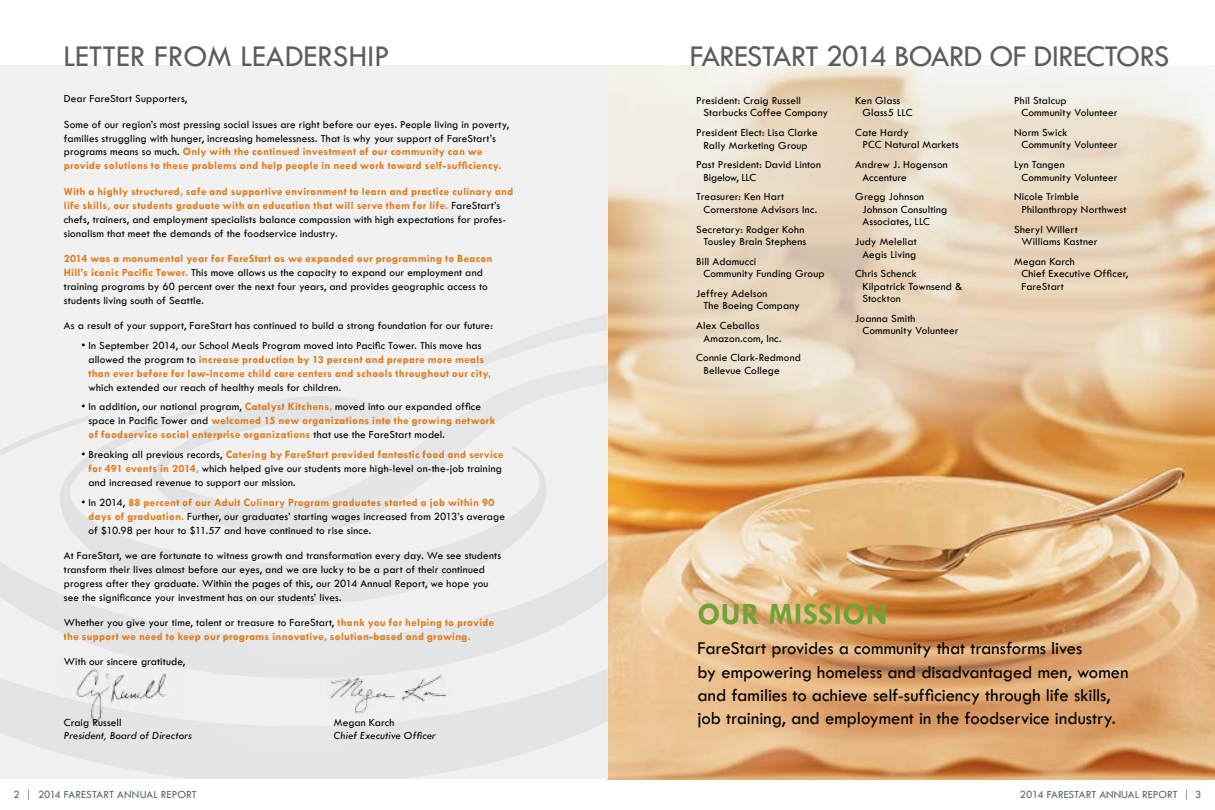
<style>
.page{position:relative;width:1215px;height:810px;background:#fff}
.page>*{position:absolute;margin:0;border:0;box-sizing:border-box;transform-origin:0 0}
.t1{font:31.25px "Tw Cen";letter-spacing:-.02em;color:#5d5d60}
.t2{font:31.25px "Tw Cen";color:#5d5d60}
.t3{font:700 31.25px "Tw Cen";letter-spacing:.02em;color:#74a137}
.t4{font:18.62px/23.2px "Tw Cen";color:#000}
.t5{font:11.25px/12.5px "Tw Cen";letter-spacing:.01em;color:#000}
.t6{font:700 11.25px/14px "Tw Cen";letter-spacing:.025em;color:#df7a1c}
.t7{font:11.25px "Tw Cen";color:#566464}
.t8{font:italic 11.25px "Tw Cen";letter-spacing:.015em;color:#000}
.s1{font-weight:700;color:#df7a1c}
.s2{font-weight:400;color:#000}
</style>
<div class="page">
<img style="left:608px;top:66px;width:607px;height:713px">
<div style="left:0;top:65px;width:608px;height:714px;background:#f1f1f2"></div>
<svg style="left:0;top:680px;width:607px;height:99px"></svg>
<svg style="left:0;top:426px;width:607px;height:254px"></svg>
<svg style="left:57px;top:416px;width:490px;height:191px"></svg>
<svg style="left:149px;top:314px;width:458px;height:220px"></svg>
<img style="left:57px;top:657px;width:129px;height:66px">
<img style="left:325px;top:667px;width:127px;height:53px">
<h1 class="t2" style="left:63px;top:37px;width:328px">LETTER FROM LEADERSHIP</h1>
<p class="t5" style="left:64px;top:92px;width:125px">Dear FareStart Supporters,</p>
<p class="t5" style="left:64px;top:117px;width:447px;line-height:14px">Some of our region’s most pressing social issues are right before our eyes. People living in poverty, families struggling with hunger, increasing homelessness. That is why your support of FareStart’s programs means so much. <span class="s1">Only with the continued investment of our community can we provide solutions to these problems and help people in need work toward self-sufficiency.</span></p>
<p class="t6" style="left:64px;top:184px;width:451px">With a highly structured, safe and supportive environment to learn and practice culinary and life skills, our students graduate with an education that will serve them for life. <span class="s2">FareStart’s chefs, trainers, and employment specialists balance compassion with high expectations for profes&shy;sionalism that meet the demands of the foodservice industry.</span></p>
<p class="t5" style="left:64px;top:251px;width:430px;line-height:14px"><span class="s1">2014 was a monumental year for FareStart as we expanded our programming to Beacon Hill’s iconic Pacific Tower.</span> This move allows us the capacity to expand our employment and training programs by 60 percent over the next four years, and provides geographic access to students living south of Seattle.</p>
<p class="t5" style="left:64px;top:319px;width:430px">As a result of your support, FareStart has continued to build a strong foundation for our future:</p>
<p class="t6" style="left:88px;top:338px;width:404px;text-indent:-7px"><span class="s2">• In September 2014, our School Meals Program moved into Pacific Tower. This move has allowed the program to</span> increase production by 13 percent and prepare more meals than ever before for low-income child care centers and schools throughout our city,</p>
<p class="t5" style="left:88px;top:381px;width:254px">which extended our reach of healthy meals for children.</p>
<p class="t6" style="left:88px;top:400px;width:408px;text-indent:-7px"><span class="s2">• In addition, our national program,</span> Catalyst Kitchens, <span class="s2">moved into our expanded office space in Pacific Tower and</span> welcomed 15 new organizations into the growing network of foodservice social enterprise organizations <span class="s2">that use the FareStart model.</span></p>
<p class="t5" style="left:88px;top:447px;width:417px;line-height:14px;text-indent:-7px">• Breaking all previous records, <span class="s1">Catering by FareStart provided fantastic food and service for 491 events in 2014,</span> which helped give our students more high-level on-the-job training and increased revenue to support our mission.</p>
<p class="t5" style="left:88px;top:495px;width:418px;line-height:14px;text-indent:-7px">• In 2014, <span class="s1">88 percent of our Adult Culinary Program graduates started a job within 90 days of graduation.</span> Further, our graduates’ starting wages increased from 2013’s average of $10.98 per hour to $11.57 and have continued to rise since.</p>
<p class="t5" style="left:64px;top:548px;width:439px;line-height:14px">At FareStart, we are fortunate to witness growth and transformation every day. We see students transform their lives almost before our eyes, and we are lucky to be a part of their continued progress after they graduate. Within the pages of this, our 2014 Annual Report, we hope you see the significance your investment has on our students’ lives.</p>
<p class="t6" style="left:64px;top:615px;width:432px"><span class="s2">Whether you give your time, talent or treasure to FareStart,</span> thank you for helping to provide the support we need to keep our programs innovative, solution-based and growing.</p>
<p class="t5" style="left:64px;top:656px;width:123px">With our sincere gratitude,</p>
<p class="t5" style="left:64px;top:716px;width:59px">Craig Russell</p>
<p class="t5" style="left:334px;top:716px;width:62px">Megan Karch</p>
<p class="t8" style="left:64px;top:729px;width:130px">President, Board of Directors</p>
<p class="t8" style="left:334px;top:729px;width:104px">Chief Executive Officer</p>
<p class="t7" style="left:14px;top:788px;width:185px">2 | 2014 FARESTART ANNUAL REPORT</p>
<h1 class="t1" style="left:690px;top:37px;width:481px">FARESTART 2014 BOARD OF DIRECTORS</h1>
<p class="t5" style="left:703px;top:94px;width:126px;text-indent:-7px">President: Craig Russell<br>Starbucks Coffee Company</p>
<p class="t5" style="left:696px;top:126px;width:123px;text-align:center">President Elect: Lisa Clarke<br>Rally Marketing Group</p>
<p class="t5" style="left:703px;top:158px;width:119px;text-indent:-7px">Past President: David Linton<br>Bigelow, LLC</p>
<p class="t5" style="left:703px;top:191px;width:115px;text-indent:-7px">Treasurer: Ken Hart<br>Cornerstone Advisors Inc.</p>
<p class="t5" style="left:696px;top:223px;width:111px;text-align:right">Secretary: Rodger Kohn<br>Tousley Brain Stephens</p>
<p class="t5" style="left:703px;top:255px;width:123px;text-indent:-7px">Bill Adamucci<br>Community Funding Group</p>
<p class="t5" style="left:703px;top:287px;width:98px;text-indent:-7px">Jeffrey Adelson<br>The Boeing Company</p>
<p class="t5" style="left:703px;top:319px;width:80px;text-indent:-7px">Alex Ceballos<br>Amazon.com, Inc.</p>
<p class="t5" style="left:703px;top:352px;width:99px;text-indent:-7px">Connie Clark-Redmond<br>Bellevue College</p>
<p class="t5" style="left:862px;top:94px;width:52px;text-indent:-7px">Ken Glass<br>Glass5 LLC</p>
<p class="t5" style="left:862px;top:126px;width:98px;text-indent:-7px">Cate Hardy<br>PCC Natural Markets</p>
<p class="t5" style="left:862px;top:158px;width:87px;text-indent:-7px">Andrew J. Hogenson<br>Accenture</p>
<p class="t5" style="left:862px;top:191px;width:86px;text-indent:-7px">Gregg Johnson<br>Johnson Consulting<br>Associates, LLC</p>
<p class="t5" style="left:855px;top:235px;width:63px;text-align:right">Judy Meleliat<br>Aegis Living</p>
<p class="t5" style="left:862px;top:267px;width:102px;text-indent:-7px">Chris Schenck<br>Kilpatrick Townsend &amp;<br>Stockton</p>
<p class="t5" style="left:862px;top:312px;width:98px;text-indent:-7px">Joanna Smith<br>Community Volunteer</p>
<p class="t5" style="left:1021px;top:94px;width:98px;text-indent:-7px">Phil Stalcup<br>Community Volunteer</p>
<p class="t5" style="left:1021px;top:126px;width:98px;text-indent:-7px">Norm Swick<br>Community Volunteer</p>
<p class="t5" style="left:1021px;top:158px;width:98px;text-indent:-7px">Lyn Tangen<br>Community Volunteer</p>
<p class="t5" style="left:1021px;top:191px;width:107px;text-indent:-7px">Nicole Trimble<br>Philanthropy Northwest</p>
<p class="t5" style="left:1021px;top:223px;width:78px;text-indent:-7px">Sheryl Willert<br>Williams Kastner</p>
<p class="t5" style="left:1021px;top:255px;width:108px;text-indent:-7px">Megan Karch<br>Chief Executive Officer,<br>FareStart</p>
<h1 class="t3" style="left:698px;top:595px;width:192px">OUR MISSION</h1>
<h2 class="t4" style="left:698px;top:637px;width:433px">FareStart provides a community that transforms lives<br>by empowering homeless and disadvantaged men, women and families to achieve self-sufficiency through life skills, job training, and employment in the foodservice industry.</h2>
<p class="t7" style="left:1020px;top:788px;width:183px">2014 FARESTART ANNUAL REPORT | 3</p>
</div>
